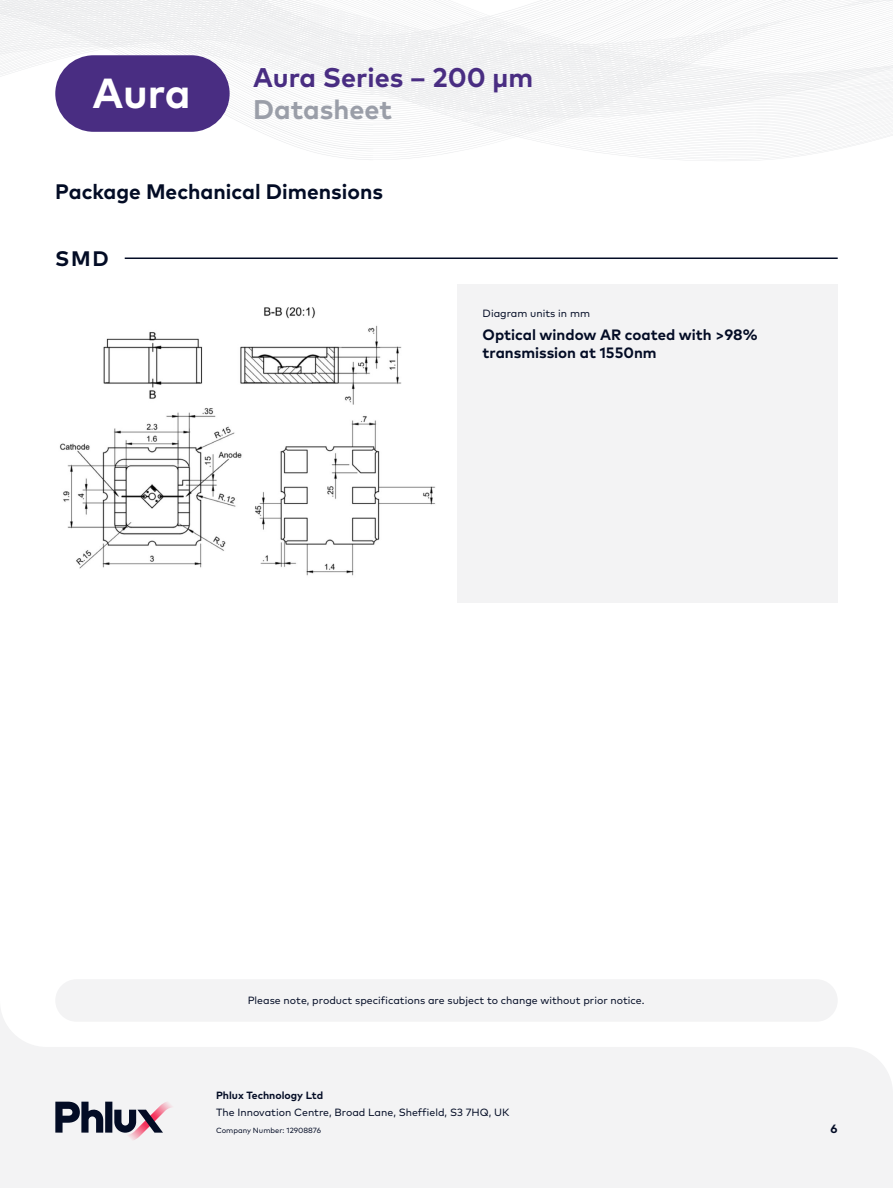
<style>
.page{position:relative;width:893px;height:1188px;background:#fff}
.page>*{position:absolute;margin:0;border:0;box-sizing:border-box;transform-origin:0 0}
.t1{font:700 42px "Mark Pro";color:#fff}
.t2{font:700 27px "Mark Pro";color:#492d82}
.t3{font:700 27px "Mark Pro";color:#9a9ea8}
.t4{font:700 21px "Mark Pro";color:#030c25}
.t5{font:700 15px/18px "Mark Pro";color:#030c25}
.t6{font:700 12px "Mark Pro";color:#030c25}
.t7{font:10.5px "Mark Pro";color:#030c25}
.t8{font:700 10.5px "Mark Pro";color:#030c25}
.t9{font:7.5px "Mark Pro";color:#030c25}
</style>
<div class="page">
<svg style="left:0;top:0;width:791px;height:161px"></svg>
<svg style="left:426px;top:0;width:467px;height:157px;fill:#f5f6f6"></svg>
<img style="left:59px;top:307px;width:377px;height:269px">
<div style="left:55px;top:55px;width:175px;height:77px;background:#492d82;border-radius:38px"></div>
<div style="left:457px;top:285px;width:381px;height:318px;background:#f3f3f4"></div>
<div style="left:55px;top:979px;width:783px;height:43px;background:#f3f3f4;border-radius:21px"></div>
<hr style="left:125px;top:258px;width:713px;height:1px;background:#030c25">
<svg style="left:0;top:1009px;width:893px;height:179px;fill:#f3f3f4"></svg>
<svg style="left:55px;top:1101px;width:119px;height:40px"></svg>
<h1 class="t1" style="left:93px;top:61px;width:99px">Aura</h1>
<h2 class="t2" style="left:253px;top:57px;width:281px">Aura Series – 200 µm</h2>
<h2 class="t3" style="left:253px;top:89px;width:140px">Datasheet</h2>
<h3 class="t4" style="left:55px;top:175px;width:329px">Package Mechanical Dimensions</h3>
<h3 class="t4" style="left:55px;top:242px;width:55px">SMD</h3>
<p class="t7" style="left:483px;top:306px;width:109px">Diagram units in mm</p>
<h3 class="t5" style="left:483px;top:324px;width:277px">Optical window AR coated with &gt;98% transmission at 1550nm</h3>
<p class="t7" style="left:248px;top:993px;width:398px">Please note, product specifications are subject to change without prior notice.</p>
<p class="t8" style="left:216px;top:1087px;width:109px">Phlux Technology Ltd</p>
<p class="t7" style="left:216px;top:1104px;width:295px">The Innovation Centre, Broad Lane, Sheffield, S3 7HQ, UK</p>
<p class="t9" style="left:216px;top:1124px;width:107px">Company Number: 12908876</p>
<p class="t6" style="left:831px;top:1119px;width:9px">6</p>
</div>
